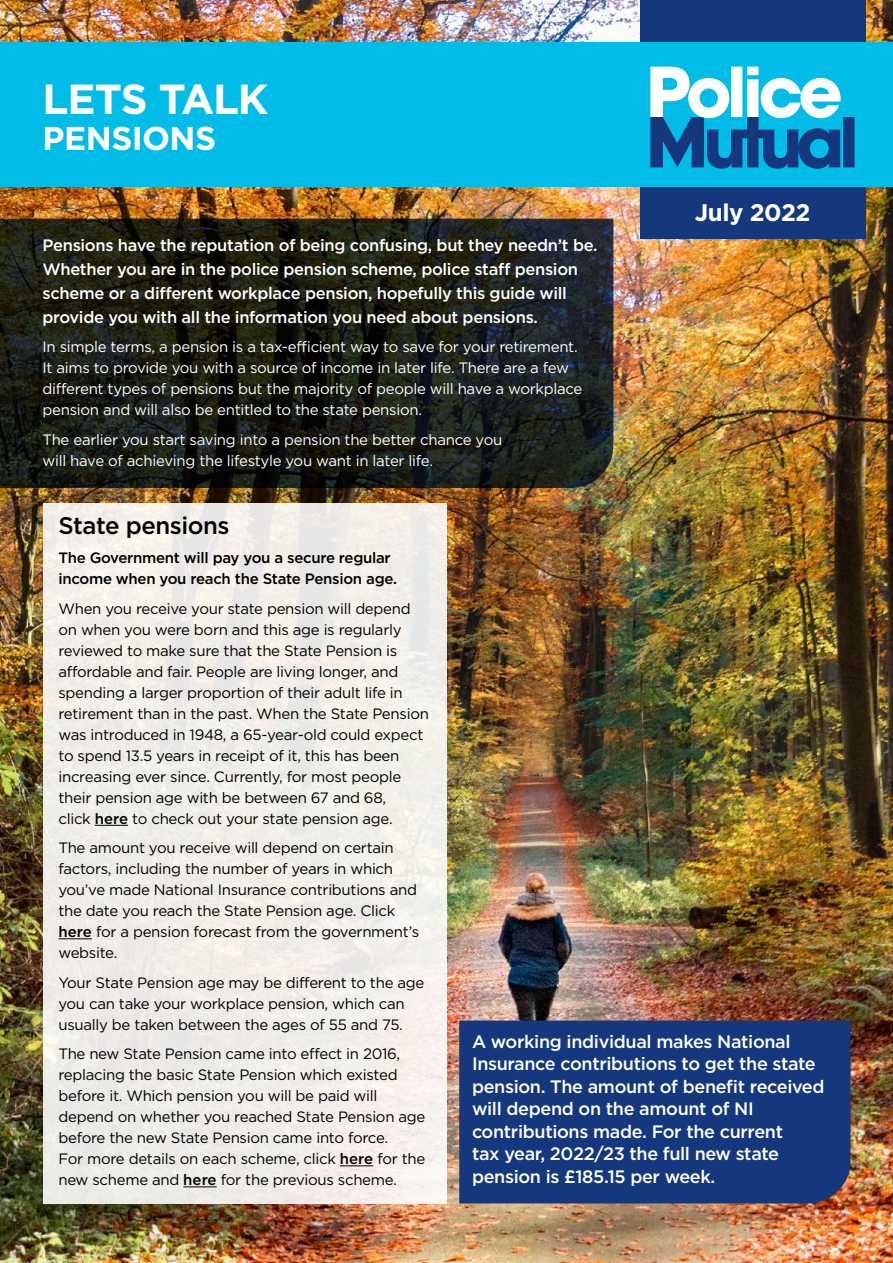
<style>
.page{position:relative;width:893px;height:1263px;background:#fff}
.page>*{position:absolute;margin:0;border:0;box-sizing:border-box;transform-origin:0 0}
.t1{font:700 42px "Gotham";letter-spacing:-.03em;color:#fff}
.t2{font:700 33px "Gotham";letter-spacing:-.02em;color:#fff}
.t3{font:500 24px "Gotham";letter-spacing:-.02em;color:#000}
.t4{font:700 24px "Gotham";letter-spacing:-.02em;color:#fff}
.t5{font:500 18px/22.5px "Gotham";letter-spacing:-.02em;color:#fff}
.t6{font:500 16.5px/24px "Gotham";letter-spacing:-.02em;color:#fff}
.t7{font:15px/21px "Gotham";letter-spacing:-.02em;color:#000}
.t8{font:15px/21px "Gotham";letter-spacing:-.02em;color:#fff}
.t9{font:500 15px/21px "Gotham";letter-spacing:-.02em;color:#000}
.s1{font-weight:500}
</style>
<div class="page">
<img style="left:0;top:0;width:893px;height:1263px">
<div style="left:43px;top:503px;width:403px;height:700px;background:#f0eee8"></div>
<div style="left:640px;top:0;width:225px;height:238px;background:#14377d"></div>
<div style="left:0;top:43px;width:893px;height:144px;background:#00bce7"></div>
<svg style="left:650px;top:67px;width:204px;height:102px"></svg>
<svg style="left:0;top:219px;width:613px;height:269px;background:#1b1e16"></svg>
<div style="left:459px;top:1020px;width:391px;height:183px;background:#14377d"></div>
<hr style="left:95px;top:825px;width:33px;height:1px;background:#000">
<hr style="left:58px;top:938px;width:34px;height:1px;background:#000">
<hr style="left:340px;top:1165px;width:33px;height:1px;background:#000">
<hr style="left:183px;top:1186px;width:34px;height:1px;background:#000">
<h1 class="t1" style="left:43px;top:71px;width:227px">LETS TALK</h1>
<h2 class="t2" style="left:43px;top:116px;width:175px">PENSIONS</h2>
<p class="t6" style="left:43px;top:232px;width:557px">Pensions have the reputation of being confusing, but they needn’t be.<br>Whether you are in the police pension scheme, police staff pension scheme or a different workplace pension, hopefully this guide will provide you with all the information you need about pensions.</p>
<p class="t8" style="left:43px;top:336px;width:541px">In simple terms, a pension is a tax-efficient way to save for your retirement.<br>It aims to provide you with a source of income in later life. There are a few different types of pensions but the majority of people will have a workplace pension and will also be entitled to the state pension.</p>
<p class="t8" style="left:43px;top:428px;width:461px">The earlier you start saving into a pension the better chance you will have of achieving the lifestyle you want in later life.</p>
<h3 class="t4" style="left:695px;top:197px;width:117px">July 2022</h3>
<h3 class="t3" style="left:58px;top:509px;width:173px">State pensions</h3>
<p class="t9" style="left:58px;top:547px;width:340px">The Government will pay you a secure regular income when you reach the State Pension age.</p>
<p class="t7" style="left:58px;top:598px;width:372px">When you receive your state pension will depend on when you were born and this age is regularly reviewed to make sure that the State Pension is affordable and fair. People are living longer, and spending a larger proportion of their adult life in retirement than in the past. When the State Pension was introduced in 1948, a 65-year-old could expect to spend 13.5 years in receipt of it, this has been increasing ever since. Currently, for most people their pension age with be between 67 and 68,<br>click <span class="s1">here</span> to check out your state pension age.</p>
<p class="t7" style="left:58px;top:837px;width:362px">The amount you receive will depend on certain factors, including the number of years in which you’ve made National Insurance contributions and the date you reach the State Pension age. Click <span class="s1">here</span> for a pension forecast from the government’s website.</p>
<p class="t7" style="left:58px;top:972px;width:367px">Your State Pension age may be different to the age you can take your workplace pension, which can usually be taken between the ages of 55 and 75.</p>
<p class="t7" style="left:58px;top:1043px;width:368px">The new State Pension came into effect in 2016, replacing the basic State Pension which existed before it. Which pension you will be paid will depend on whether you reached State Pension age before the new State Pension came into force.<br>For more details on each scheme, click <span class="s1">here</span> for the new scheme and <span class="s1">here</span> for the previous scheme.</p>
<p class="t5" style="left:472px;top:1030px;width:354px">A working individual makes National Insurance contributions to get the state pension. The amount of benefit received will depend on the amount of NI contributions made. For the current<br>tax year, 2022/23 the full new state pension is £185.15 per week.</p>
</div>
